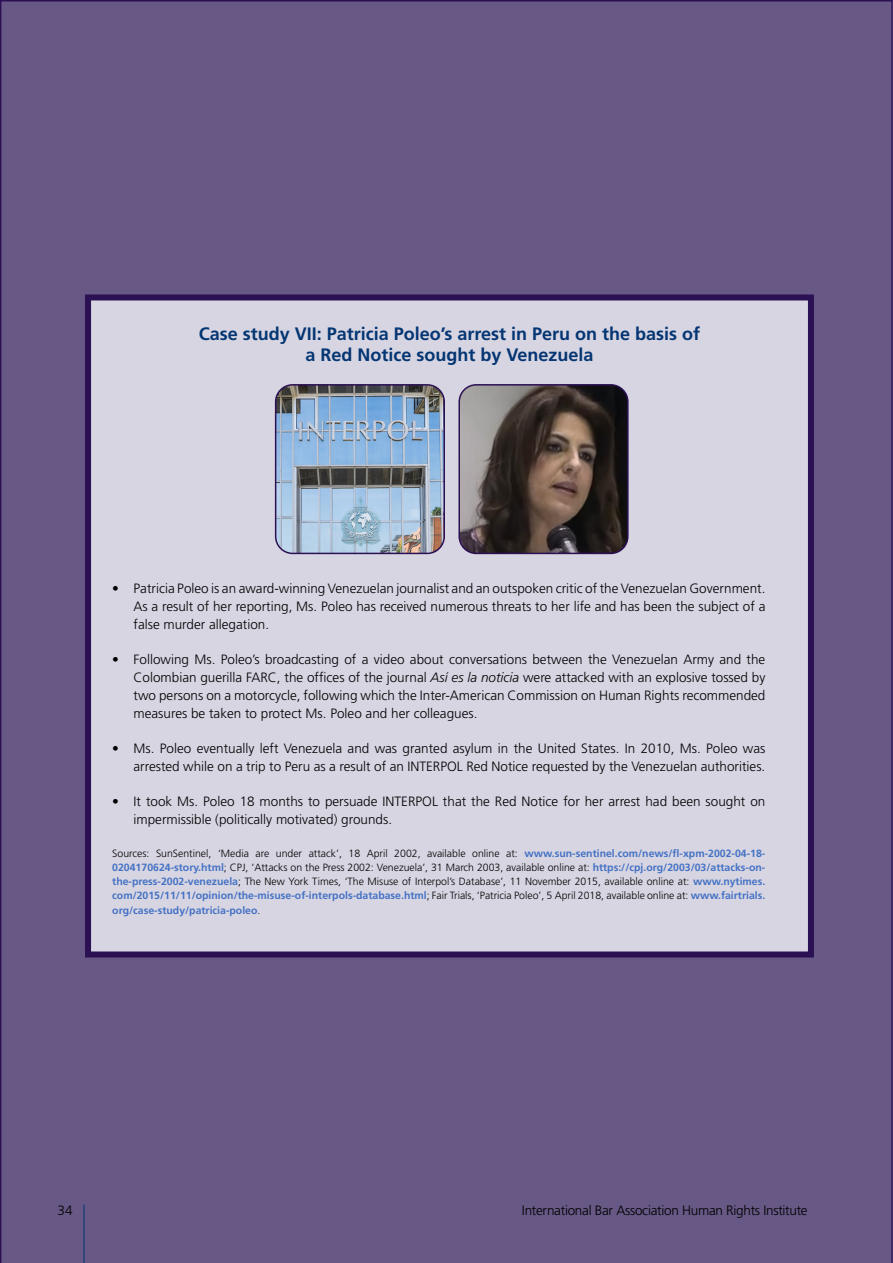
<style>
.page{position:relative;width:893px;height:1263px;background:#675885}
.page>*{position:absolute;margin:0;border:0;box-sizing:border-box;transform-origin:0 0}
.t1{font:700 18px/21px "Frutiger";color:#043673;text-align:center}
.t2{font:300 13.5px/18px "Frutiger";color:#000;text-align:justify}
.t3{font:300 13.5px "Frutiger";letter-spacing:-.02em;color:#000}
.t4{font:300 10.5px/14.2px "Frutiger";color:#000;text-align:justify}
.s1{font-style:italic}
.s2{font-weight:700;color:#4472c4}
</style>
<div class="page">
<div style="left:88px;top:297px;width:723px;height:657px;background:#d8d5e2"></div>
<img style="left:276px;top:387px;width:168px;height:166px">
<div style="left:275px;top:384px;width:170px;height:170px;border:2px solid #2b1054;border-radius:17px"></div>
<img style="left:461px;top:387px;width:165px;height:164px">
<div style="left:458px;top:384px;width:171px;height:170px;border:2px solid #2b1054;border-radius:17px"></div>
<div style="left:85px;top:294px;width:729px;height:663px;border:6px solid #2b1054"></div>
<hr style="left:84px;top:1204px;width:1px;height:59px;background:#043673">
<h1 class="t1" style="left:199px;top:323px;width:503px">Case study VII: Patricia Poleo’s arrest in Peru on the basis of a Red Notice sought by Venezuela</h1>
<p class="t2" style="left:134px;top:580px;width:633px;text-indent:-21px">• Patricia Poleo is an award-winning Venezuelan journalist and an outspoken critic of the Venezuelan Government.<br>As a result of her reporting, Ms. Poleo has received numerous threats to her life and has been the subject of a false murder allegation.</p>
<p class="t2" style="left:134px;top:651px;width:633px;text-indent:-21px">• Following Ms. Poleo’s broadcasting of a video about conversations between the Venezuelan Army and the Colombian guerilla FARC, the offices of the journal <span class="s1">Así es la noticia</span> were attacked with an explosive tossed by two persons on a motorcycle, following which the Inter-American Commission on Human Rights recommended measures be taken to protect Ms. Poleo and her colleagues.</p>
<p class="t2" style="left:112px;top:740px;width:655px;text-align:right">• Ms. Poleo eventually left Venezuela and was granted asylum in the United States. In 2010, Ms. Poleo was arrested while on a trip to Peru as a result of an INTERPOL Red Notice requested by the Venezuelan authorities.</p>
<p class="t2" style="left:134px;top:793px;width:633px;text-indent:-21px">• It took Ms. Poleo 18 months to persuade INTERPOL that the Red Notice for her arrest had been sought on impermissible (politically motivated) grounds.</p>
<p class="t4" style="left:112px;top:846px;width:655px">Sources: SunSentinel, ‘Media are under attack’, 18 April 2002, available online at: <span class="s2">www.sun-sentinel.com/news/fl-xpm-2002-04-18- 0204170624-story.html</span>; CPJ, ‘Attacks on the Press 2002: Venezuela’, 31 March 2003, available online at: <span class="s2">https://cpj.org/2003/03/attacks-on&shy;the-press-2002-venezuela</span>; The New York Times, ‘The Misuse of Interpol’s Database’, 11 November 2015, available online at: <span class="s2">www.nytimes. com/2015/11/11/opinion/the-misuse-of-interpols-database.html</span>; Fair Trials, ‘Patricia Poleo’, 5 April 2018, available online at: <span class="s2">www.fairtrials. org/case-study/patricia-poleo</span>.</p>
<p class="t2" style="left:58px;top:1201px;width:17px">34</p>
<p class="t3" style="left:522px;top:1203px;width:287px">International Bar Association Human Rights Institute</p>
</div>
